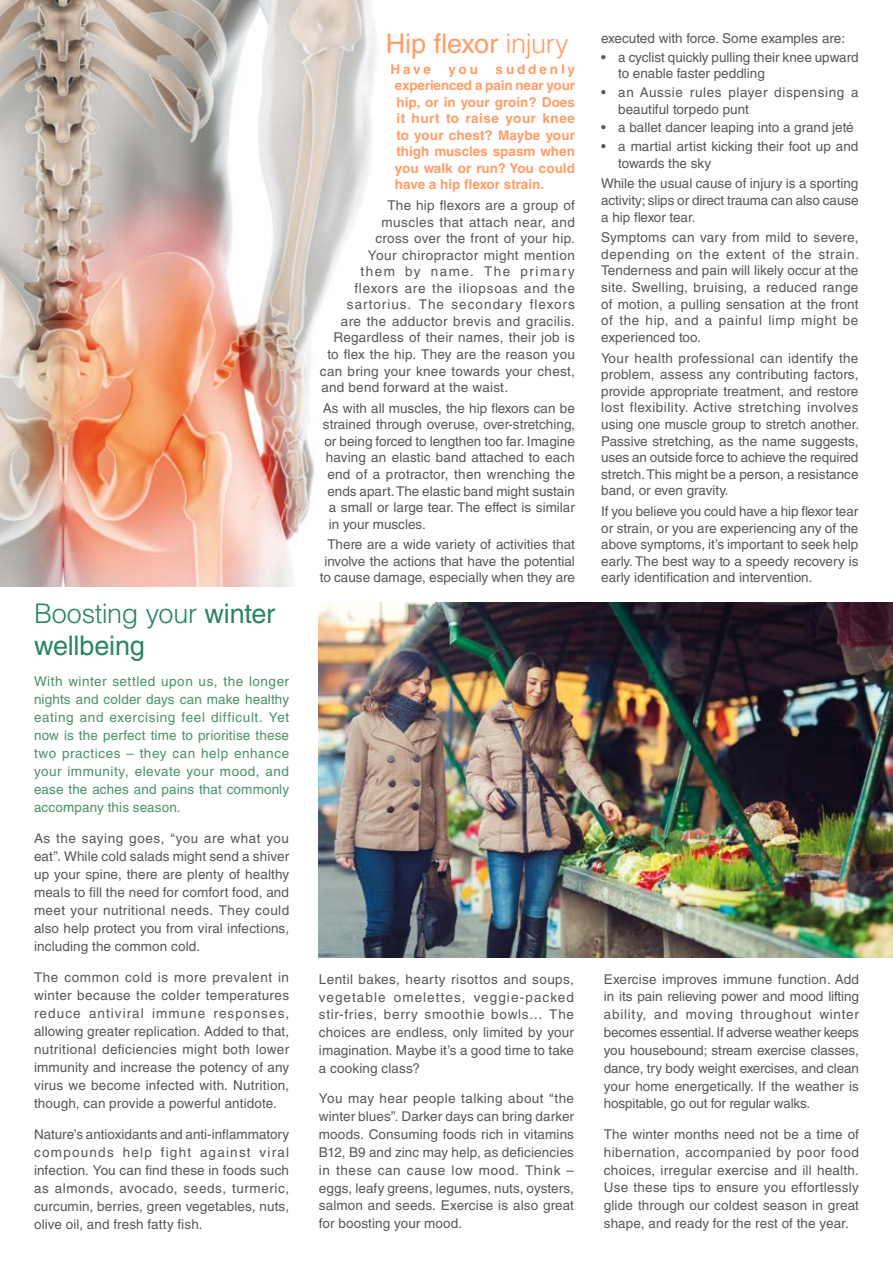
<style>
.page{position:relative;width:893px;height:1263px;background:#fff}
.page>*{position:absolute;margin:0;border:0;box-sizing:border-box;transform-origin:0 0}
.t1{font:27px/31.5px "Helvetica LT Std";letter-spacing:-.005em;color:#28865b}
.t2{font:27px "Helvetica LT Std";letter-spacing:-.01em;color:#ff9d67}
.t3{font:13.5px/17.9px "Helvetica LT Std";letter-spacing:.005em;color:#575756;text-align:justify}
.t4{font:13.5px/18px "Helvetica LT Std";letter-spacing:.01em;color:#4b916a;text-align:justify}
.t5{font:700 13.5px/16.5px "Helvetica LT Std";color:#ff9d67;text-align:justify}
.t6{font:13.5px "Helvetica LT Std";letter-spacing:.03em;color:#575756}
.t7{font:13.5px/16.6px "Helvetica LT Std";letter-spacing:.045em;color:#575756}
.t8{font:13.5px "Helvetica LT Std";letter-spacing:.075em;color:#575756}
.t9{font:13.5px "Helvetica LT Std";letter-spacing:.055em;color:#575756}
.t10{font:13.5px "Helvetica LT Std";letter-spacing:.035em;color:#575756}
.t11{font:13.5px "Helvetica LT Std";letter-spacing:.115em;color:#575756}
.s1{font-weight:300}
</style>
<div class="page">
<img style="left:0;top:0;width:377px;height:587px">
<img style="left:319px;top:603px;width:574px;height:354px">
<h1 class="t1" style="left:34px;top:598px;width:243px"><span class="s1">Boosting your</span> winter wellbeing</h1>
<p class="t4" style="left:34px;top:672px;width:257px">With winter settled upon us, the longer nights and colder days can make healthy eating and exercising feel difficult. Yet now is the perfect time to prioritise these two practices – they can help enhance your immunity, elevate your mood, and ease the aches and pains that commonly accompany this season.</p>
<p class="t3" style="left:34px;top:829px;width:257px">As the saying goes, “you are what you eat”. While cold salads might send a shiver up your spine, there are plenty of healthy meals to fill the need for comfort food, and meet your nutritional needs. They could also help protect you from viral infections, including the common cold.</p>
<p class="t3" style="left:34px;top:968px;width:257px">The common cold is more prevalent in winter because the colder temperatures reduce antiviral immune responses, allowing greater replication. Added to that, nutritional deficiencies might both lower immunity and increase the potency of any virus we become infected with. Nutrition, though, can provide a powerful antidote.</p>
<p class="t3" style="left:34px;top:1125px;width:257px">Nature’s antioxidants and anti-inflammatory compounds help fight against viral infection. You can find these in foods such as almonds, avocado, seeds, turmeric, curcumin, berries, green vegetables, nuts, olive oil, and fresh fatty fish.</p>
<h1 class="t2" style="left:386px;top:28px;width:184px">Hip flexor <span class="s1">injury</span></h1>
<p class="t5" style="left:390px;top:60px;width:42px">Have</p>
<p class="t5" style="left:449px;top:60px;width:31px">you</p>
<p class="t5" style="left:395px;top:60px;width:182px;text-indent:101px">suddenly experienced a pain near your hip, or in your groin? Does it hurt to raise your knee to your chest? Maybe your thigh muscles spasm when you walk or run? You could have a hip flexor strain.</p>
<p class="t3" style="left:387px;top:196px;width:189px">The hip flexors are a group of</p>
<p class="t10" style="left:381px;top:214px;width:195px">muscles that attach near, and</p>
<p class="t3" style="left:375px;top:229px;width:201px">cross over the front of your hip.</p>
<p class="t6" style="left:368px;top:247px;width:208px">Your chiropractor might mention</p>
<p class="t11" style="left:360px;top:264px;width:216px">them by name. The primary</p>
<p class="t9" style="left:354px;top:280px;width:222px">flexors are the iliopsoas and the</p>
<p class="t8" style="left:347px;top:297px;width:229px">sartorius. The secondary flexors</p>
<p class="t6" style="left:341px;top:313px;width:235px">are the adductor brevis and gracilis.</p>
<p class="t3" style="left:333px;top:329px;width:243px">Regardless of their names, their job is</p>
<p class="t3" style="left:327px;top:345px;width:249px">to flex the hip. They are the reason you</p>
<p class="t3" style="left:320px;top:362px;width:257px">can bring your knee towards your chest,</p>
<p class="t3" style="left:321px;top:378px;width:188px">and bend forward at the waist.</p>
<p class="t3" style="left:323px;top:399px;width:253px">As with all muscles, the hip flexors can be</p>
<p class="t3" style="left:323px;top:416px;width:254px">strained through overuse, over-stretching,</p>
<p class="t3" style="left:324px;top:432px;width:252px">or being forced to lengthen too far. Imagine</p>
<p class="t3" style="left:326px;top:449px;width:251px">having an elastic band attached to each</p>
<p class="t3" style="left:327px;top:465px;width:249px">end of a protractor, then wrenching the</p>
<p class="t3" style="left:327px;top:482px;width:249px">ends apart. The elastic band might sustain</p>
<p class="t3" style="left:329px;top:498px;width:248px">a small or large tear. The effect is similar</p>
<p class="t3" style="left:329px;top:515px;width:98px">in your muscles.</p>
<p class="t3" style="left:320px;top:536px;width:257px;line-height:16.5px;text-align:center">There are a wide variety of activities that involve the actions that have the potential to cause damage, especially when they are</p>
<p class="t3" style="left:601px;top:29px;width:245px">executed with force. Some examples are:</p>
<p class="t3" style="left:618px;top:49px;width:242px;line-height:16.6px;text-indent:-17px">• a cyclist quickly pulling their knee upward to enable faster peddling</p>
<p class="t7" style="left:618px;top:84px;width:242px;text-indent:-17px">• an Aussie rules player dispensing a beautiful torpedo punt</p>
<p class="t3" style="left:601px;top:119px;width:254px">• a ballet dancer leaping into a grand jeté</p>
<p class="t3" style="left:618px;top:138px;width:242px;line-height:16.6px;text-indent:-17px">• a martial artist kicking their foot up and towards the sky</p>
<p class="t3" style="left:601px;top:175px;width:259px;line-height:16.6px">While the usual cause of injury is a sporting activity; slips or direct trauma can also cause a hip flexor tear.</p>
<p class="t3" style="left:601px;top:229px;width:259px;line-height:16.6px">Symptoms can vary from mild to severe, depending on the extent of the strain.<br>Tenderness and pain will likely occur at the site. Swelling, bruising, a reduced range of motion, a pulling sensation at the front of the hip, and a painful limp might be experienced too.</p>
<p class="t3" style="left:601px;top:350px;width:260px;line-height:16.6px">Your health professional can identify the problem, assess any contributing factors, provide appropriate treatment, and restore lost flexibility. Active stretching involves using one muscle group to stretch another.<br>Passive stretching, as the name suggests, uses an outside force to achieve the required stretch. This might be a person, a resistance band, or even gravity.</p>
<p class="t3" style="left:601px;top:503px;width:259px;line-height:16.6px">If you believe you could have a hip flexor tear or strain, or you are experiencing any of the above symptoms, it’s important to seek help early. The best way to a speedy recovery is early identification and intervention.</p>
<p class="t3" style="left:319px;top:970px;width:257px">Lentil bakes, hearty risottos and soups, vegetable omelettes, veggie-packed stir-fries, berry smoothie bowls… The choices are endless, only limited by your imagination. Maybe it’s a good time to take a cooking class?</p>
<p class="t3" style="left:319px;top:1090px;width:257px">You may hear people talking about “the winter blues”. Darker days can bring darker moods. Consuming foods rich in vitamins B12, B9 and zinc may help, as deficiencies in these can cause low mood. Think – eggs, leafy greens, legumes, nuts, oysters, salmon and seeds. Exercise is also great for boosting your mood.</p>
<p class="t3" style="left:604px;top:970px;width:257px">Exercise improves immune function. Add in its pain relieving power and mood lifting ability, and moving throughout winter becomes essential. If adverse weather keeps you housebound; stream exercise classes, dance, try body weight exercises, and clean your home energetically. If the weather is hospitable, go out for regular walks.</p>
<p class="t3" style="left:604px;top:1125px;width:257px">The winter months need not be a time of hibernation, accompanied by poor food choices, irregular exercise and ill health.<br>Use these tips to ensure you effortlessly glide through our coldest season in great shape, and ready for the rest of the year.</p>
</div>
